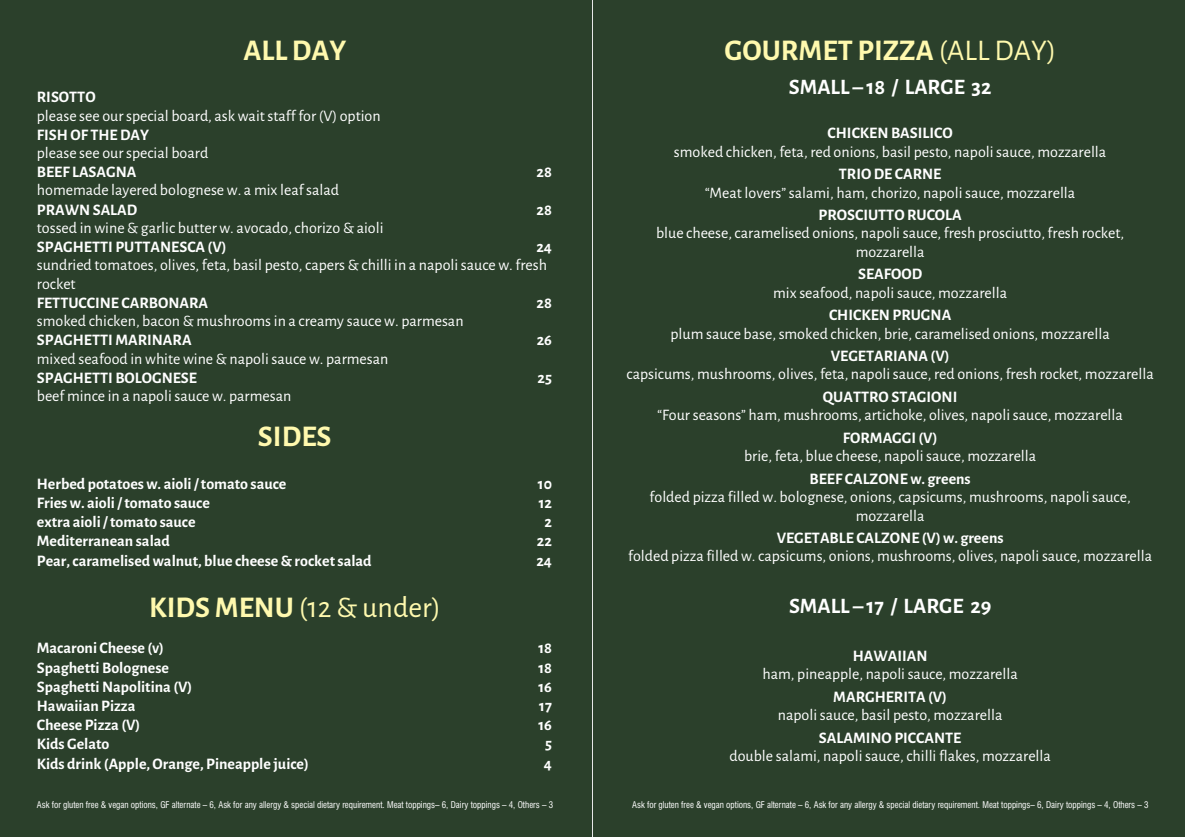
<style>
.page{position:relative;width:1185px;height:837px;background:#fff}
.page>*{position:absolute;margin:0;border:0;box-sizing:border-box;transform-origin:0 0}
.t1{font:700 30px "Alegreya Sans";color:#fff9ae}
.t2{font:30px "Alegreya Sans";color:#fff9ae}
.t3{font:700 22px "Alegreya Sans";color:#fff}
.t4{font:16px/18.2px "Alegreya Sans";color:#fff;text-align:center}
.t5{font:700 16px "Alegreya Sans";color:#fff}
.t6{font:condensed 9px "Swiss 721 BT";color:#fff}
.s1{font-weight:400}
.s2{font-weight:700}
</style>
<div class="page">
<div style="left:0;top:0;width:592px;height:836px;background:#2b402b"></div>
<div style="left:592px;top:0;width:593px;height:836px;background:#2b402b"></div>
<h1 class="t1" style="left:724px;top:36px;width:333px">GOURMET PIZZA <span class="s1">(ALL DAY)</span></h1>
<h2 class="t3" style="left:789px;top:76px;width:204px">SMALL – 18 / LARGE 32</h2>
<p class="t5" style="left:827px;top:125px;width:127px">CHICKEN BASILICO</p>
<p class="t4" style="left:674px;top:143px;width:434px">smoked chicken, feta, red onions, basil pesto, napoli sauce, mozzarella</p>
<p class="t5" style="left:839px;top:166px;width:104px">TRIO DE CARNE</p>
<p class="t4" style="left:705px;top:183px;width:372px">“Meat lovers” salami, ham, chorizo, napoli sauce, mozzarella</p>
<p class="t5" style="left:818px;top:207px;width:145px">PROSCIUTTO RUCOLA</p>
<p class="t4" style="left:656px;top:224px;width:470px">blue cheese, caramelised onions, napoli sauce, fresh prosciutto, fresh rocket, mozzarella</p>
<p class="t5" style="left:858px;top:266px;width:66px">SEAFOOD</p>
<p class="t4" style="left:773px;top:283px;width:235px">mix seafood, napoli sauce, mozzarella</p>
<p class="t5" style="left:829px;top:307px;width:124px">CHICKEN PRUGNA</p>
<p class="t4" style="left:670px;top:324px;width:441px">plum sauce base, smoked chicken, brie, caramelised onions, mozzarella</p>
<p class="t5" style="left:831px;top:348px;width:120px">VEGETARIANA (V)</p>
<p class="t4" style="left:626px;top:365px;width:529px">capsicums, mushrooms, olives, feta, napoli sauce, red onions, fresh rocket, mozzarella</p>
<p class="t5" style="left:823px;top:389px;width:136px">QUATTRO STAGIONI</p>
<p class="t4" style="left:657px;top:406px;width:467px">“Four seasons” ham, mushrooms, artichoke, olives, napoli sauce, mozzarella</p>
<p class="t5" style="left:843px;top:430px;width:96px">FORMAGGI (V)</p>
<p class="t4" style="left:744px;top:447px;width:294px">brie, feta, blue cheese, napoli sauce, mozzarella</p>
<p class="t5" style="left:809px;top:471px;width:163px">BEEF CALZONE w. greens</p>
<p class="t4" style="left:650px;top:488px;width:482px">folded pizza filled w. bolognese, onions, capsicums, mushrooms, napoli sauce, mozzarella</p>
<p class="t5" style="left:777px;top:530px;width:228px">VEGETABLE CALZONE (V) w. greens</p>
<p class="t4" style="left:628px;top:547px;width:525px">folded pizza filled w. capsicums, onions, mushrooms, olives, napoli sauce, mozzarella</p>
<h2 class="t3" style="left:789px;top:595px;width:204px">SMALL – 17 / LARGE 29</h2>
<p class="t5" style="left:853px;top:647px;width:76px">HAWAIIAN</p>
<p class="t4" style="left:762px;top:664px;width:257px">ham, pineapple, napoli sauce, mozzarella</p>
<p class="t5" style="left:833px;top:688px;width:115px">MARGHERITA (V)</p>
<p class="t4" style="left:778px;top:705px;width:226px">napoli sauce, basil pesto, mozzarella</p>
<p class="t5" style="left:819px;top:729px;width:144px">SALAMINO PICCANTE</p>
<p class="t4" style="left:729px;top:746px;width:323px">double salami, napoli sauce, chilli flakes, mozzarella</p>
<h1 class="t1" style="left:243px;top:36px;width:104px">ALL DAY</h1>
<p class="t5" style="left:37px;top:89px;width:60px">RISOTTO</p>
<p class="t4" style="left:37px;top:107px;width:345px">please see our special board, ask wait staff for (V) option</p>
<p class="t5" style="left:37px;top:127px;width:114px">FISH OF THE DAY</p>
<p class="t4" style="left:37px;top:144px;width:173px">please see our special board</p>
<p class="t5" style="left:37px;top:164px;width:101px">BEEF LASAGNA</p>
<p class="t5" style="left:537px;top:164px;width:17px">28</p>
<p class="t4" style="left:37px;top:181px;width:304px">homemade layered bolognese w. a mix leaf salad</p>
<p class="t5" style="left:37px;top:202px;width:102px">PRAWN SALAD</p>
<p class="t5" style="left:537px;top:202px;width:17px">28</p>
<p class="t4" style="left:37px;top:219px;width:348px">tossed in wine &amp; garlic butter w. avocado, chorizo &amp; aioli</p>
<p class="t5" style="left:37px;top:239px;width:191px">SPAGHETTI PUTTANESCA (V)</p>
<p class="t5" style="left:536px;top:239px;width:17px">24</p>
<p class="t4" style="left:37px;top:256px;width:512px;text-align:left">sundried tomatoes, olives, feta, basil pesto, capers &amp; chilli in a napoli sauce w. fresh rocket</p>
<p class="t5" style="left:37px;top:295px;width:173px">FETTUCCINE CARBONARA</p>
<p class="t5" style="left:537px;top:295px;width:17px">28</p>
<p class="t4" style="left:37px;top:312px;width:428px">smoked chicken, bacon &amp; mushrooms in a creamy sauce w. parmesan</p>
<p class="t5" style="left:37px;top:332px;width:156px">SPAGHETTI MARINARA</p>
<p class="t5" style="left:537px;top:332px;width:17px">26</p>
<p class="t4" style="left:37px;top:349px;width:353px">mixed seafood in white wine &amp; napoli sauce w. parmesan</p>
<p class="t5" style="left:37px;top:370px;width:162px">SPAGHETTI BOLOGNESE</p>
<p class="t5" style="left:538px;top:370px;width:16px">25</p>
<p class="t4" style="left:37px;top:387px;width:256px">beef mince in a napoli sauce w. parmesan</p>
<h1 class="t1" style="left:258px;top:422px;width:75px">SIDES</h1>
<p class="t5" style="left:37px;top:476px;width:251px">Herbed potatoes w. aioli / tomato sauce</p>
<p class="t5" style="left:538px;top:476px;width:16px">10</p>
<p class="t5" style="left:37px;top:495px;width:175px">Fries w. aioli / tomato sauce</p>
<p class="t5" style="left:539px;top:495px;width:15px">12</p>
<p class="t5" style="left:37px;top:514px;width:160px">extra aioli / tomato sauce</p>
<p class="t5" style="left:544px;top:514px;width:9px">2</p>
<p class="t5" style="left:37px;top:533px;width:135px">Mediterranean salad</p>
<p class="t5" style="left:537px;top:533px;width:17px">22</p>
<p class="t5" style="left:37px;top:552px;width:336px">Pear, caramelised walnut, blue cheese &amp; rocket salad</p>
<p class="t5" style="left:536px;top:552px;width:17px">24</p>
<h1 class="t2" style="left:149px;top:592px;width:293px"><span class="s2">KIDS MENU</span> (12 &amp; under)</h1>
<p class="t5" style="left:37px;top:640px;width:129px">Macaroni Cheese (v)</p>
<p class="t5" style="left:538px;top:640px;width:15px">18</p>
<p class="t5" style="left:37px;top:659px;width:134px">Spaghetti Bolognese</p>
<p class="t5" style="left:538px;top:659px;width:15px">18</p>
<p class="t5" style="left:37px;top:678px;width:157px">Spaghetti Napolitina (V)</p>
<p class="t5" style="left:538px;top:678px;width:15px">16</p>
<p class="t5" style="left:37px;top:698px;width:100px">Hawaiian Pizza</p>
<p class="t5" style="left:539px;top:698px;width:14px">17</p>
<p class="t5" style="left:37px;top:717px;width:105px">Cheese Pizza (V)</p>
<p class="t5" style="left:538px;top:717px;width:15px">16</p>
<p class="t5" style="left:37px;top:736px;width:74px">Kids Gelato</p>
<p class="t5" style="left:545px;top:736px;width:8px">5</p>
<p class="t5" style="left:37px;top:755px;width:273px">Kids drink (Apple, Orange, Pineapple juice)</p>
<p class="t5" style="left:544px;top:755px;width:10px">4</p>
<p class="t6" style="left:37px;top:801px;width:518px">Ask for gluten free &amp; vegan options, GF alternate – 6, Ask for any allergy &amp; special dietary requirement. Meat toppings– 6, Dairy toppings – 4, Others – 3</p>
<p class="t6" style="left:632px;top:801px;width:518px">Ask for gluten free &amp; vegan options, GF alternate – 6, Ask for any allergy &amp; special dietary requirement. Meat toppings– 6, Dairy toppings – 4, Others – 3</p>
</div>
